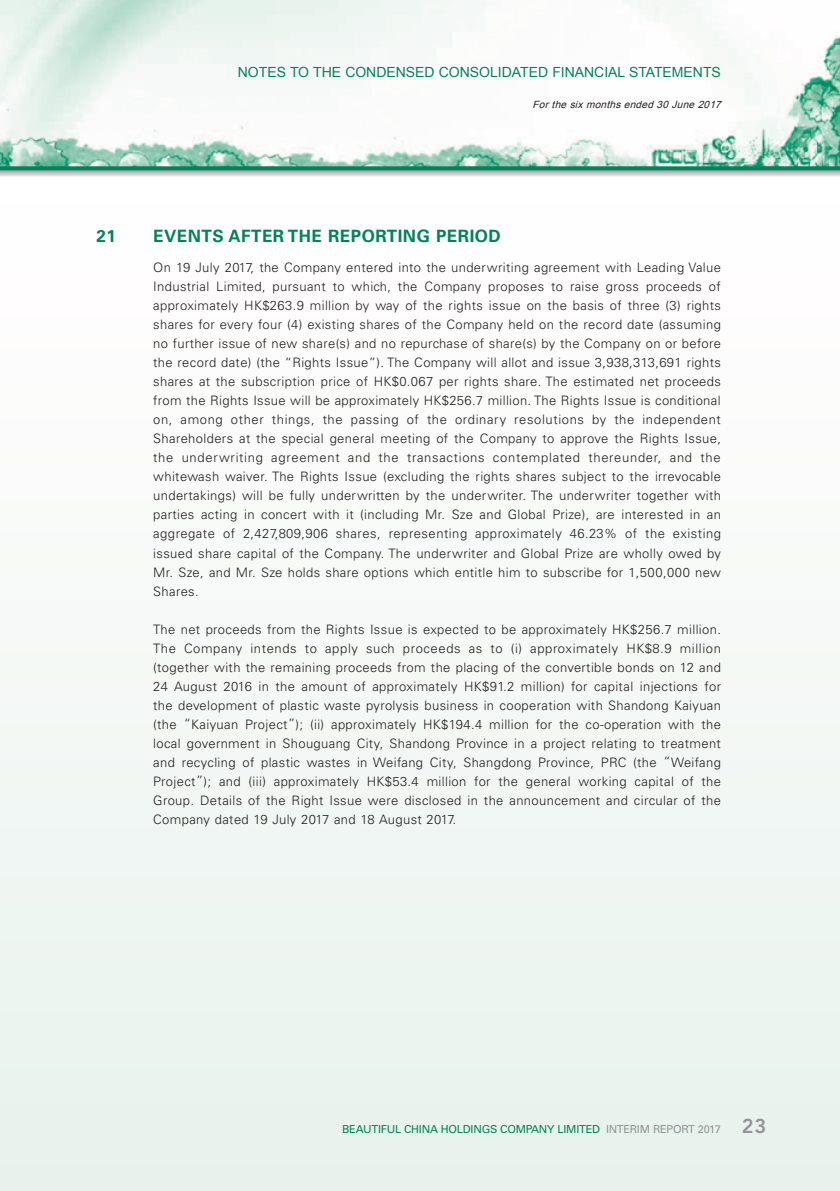
<style>
.page{position:relative;width:840px;height:1191px;background:#fff}
.page>*{position:absolute;margin:0;border:0;box-sizing:border-box;transform-origin:0 0}
.Heading_1{font:700 17px "Univers LT Std";color:#008458}
.t1{font:14px "Arial";color:#008458}
.Body_Text{font:300 13px/19px "Univers LT Std";letter-spacing:.03em;color:#231f20;text-align:justify}
.t2{font:11px "Univers LT Std";letter-spacing:-.02em;color:#008458}
.t3{font:italic 10px "Arial";color:#231f20}
.s1{color:#939598}
.s2{font-family:"Avenir";font-weight:800;font-size:20px;color:#939598}
</style>
<div class="page">
<div style="left:0;top:169px;width:839px;height:1022px;background:#f5f8f6"></div>
<svg style="left:0;top:170px;width:839px;height:6px;background:#b8c0c0"></svg>
<img style="left:0;top:0;width:839px;height:166px">
<svg style="left:0;top:166px;width:839px;height:4px;background:#0b895f"></svg>
<p class="t1" style="left:238px;top:63px;width:484px">NOTES TO THE CONDENSED CONSOLIDATED FINANCIAL STATEMENTS</p>
<p class="t3" style="left:532px;top:98px;width:193px">For the six months ended 30 June 2017</p>
<p class="Heading_1" style="left:96px;top:226px;width:21px">21</p>
<p class="Heading_1" style="left:153px;top:226px;width:349px">EVENTS AFTER THE REPORTING PERIOD</p>
<p class="Body_Text" style="left:153px;top:258px;width:569px">On 19 July 2017, the Company entered into the underwriting agreement with Leading Value Industrial Limited, pursuant to which, the Company proposes to raise gross proceeds of approximately HK$263.9 million by way of the rights issue on the basis of three (3) rights shares for every four (4) existing shares of the Company held on the record date (assuming no further issue of new share(s) and no repurchase of share(s) by the Company on or before the record date) (the “Rights Issue”). The Company will allot and issue 3,938,313,691 rights shares at the subscription price of HK$0.067 per rights share. The estimated net proceeds from the Rights Issue will be approximately HK$256.7 million. The Rights Issue is conditional on, among other things, the passing of the ordinary resolutions by the independent Shareholders at the special general meeting of the Company to approve the Rights Issue, the underwriting agreement and the transactions contemplated thereunder, and the whitewash waiver. The Rights Issue (excluding the rights shares subject to the irrevocable undertakings) will be fully underwritten by the underwriter. The underwriter together with parties acting in concert with it (including Mr. Sze and Global Prize), are interested in an aggregate of 2,427,809,906 shares, representing approximately 46.23% of the existing issued share capital of the Company. The underwriter and Global Prize are wholly owed by Mr. Sze, and Mr. Sze holds share options which entitle him to subscribe for 1,500,000 new Shares.</p>
<p class="Body_Text" style="left:153px;top:619px;width:569px">The net proceeds from the Rights Issue is expected to be approximately HK$256.7 million.<br>The Company intends to apply such proceeds as to (i) approximately HK$8.9 million (together with the remaining proceeds from the placing of the convertible bonds on 12 and 24 August 2016 in the amount of approximately HK$91.2 million) for capital injections for the development of plastic waste pyrolysis business in cooperation with Shandong Kaiyuan (the “Kaiyuan Project”); (ii) approximately HK$194.4 million for the co-operation with the local government in Shouguang City, Shandong Province in a project relating to treatment and recycling of plastic wastes in Weifang City, Shangdong Province, PRC (the “Weifang Project”); and (iii) approximately HK$53.4 million for the general working capital of the Group. Details of the Right Issue were disclosed in the announcement and circular of the Company dated 19 July 2017 and 18 August 2017.</p>
<p class="t2" style="left:342px;top:1122px;width:425px">BEAUTIFUL CHINA HOLDINGS COMPANY LIMITED <span class="s1">INTERIM REPORT 2017</span> <span class="s2">23</span></p>
</div>
